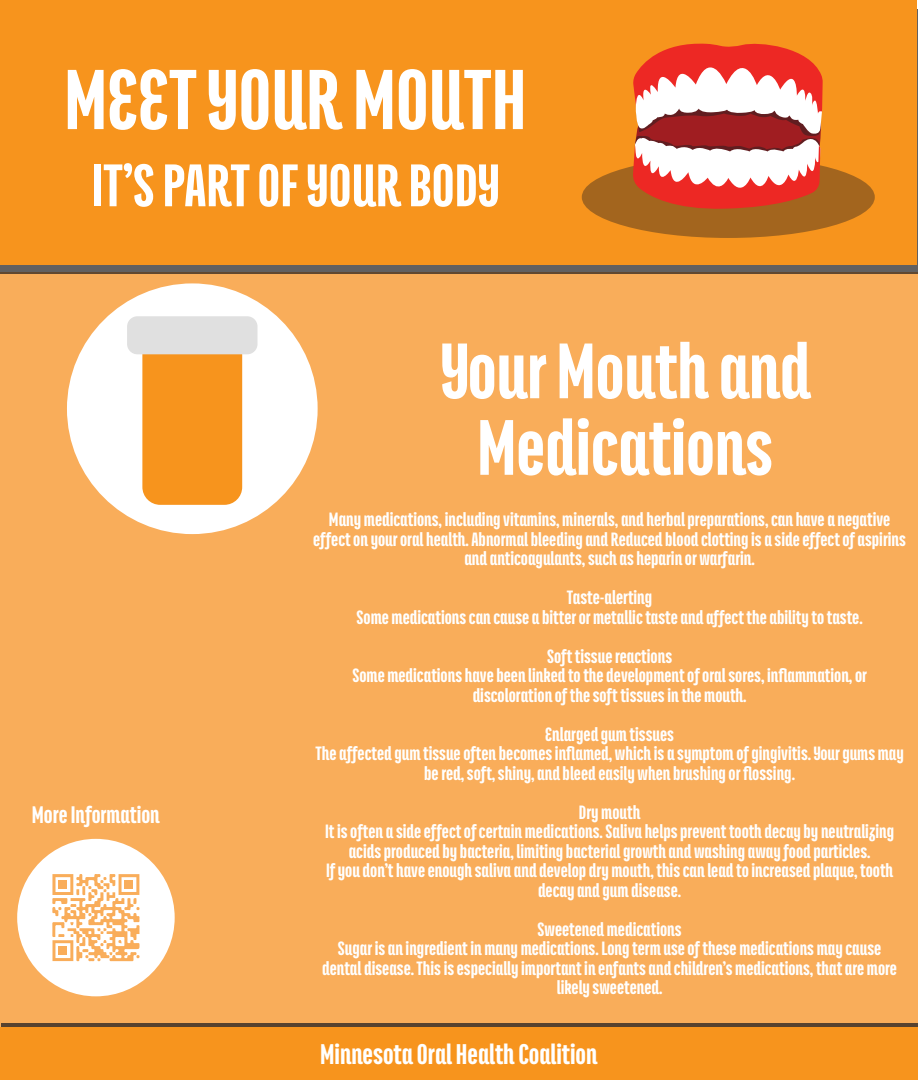
<style>
.page{position:relative;width:918px;height:1080px;background:#fff}
.page>*{position:absolute;margin:0;border:0;box-sizing:border-box;transform-origin:0 0}
.t1{font:900 92.55px "Titular Alt";color:#fff}
.t2{font:900 85.5px/76.5px "Titular Alt";color:#fff;text-align:center}
.t3{font:900 65.4px "Titular Alt";color:#fff}
.t4{font:900 31.05px "Titular Alt";color:#fff}
.t5{font:900 26.1px "Titular Alt";color:#fff}
.t6{font:900 21px/19.5px "Titular Alt";color:#fff;text-align:center}
</style>
<div class="page">
<div style="left:0;top:272px;width:918px;height:760px;background:#f9ad5a"></div>
<div style="left:17px;top:839px;width:158px;height:157px;background:#fff;border-radius:50%"></div>
<svg style="left:52px;top:874px;width:88px;height:87px"></svg>
<div style="left:125px;top:880px;width:8px;height:9px;background:#f9ad5a"></div>
<div style="left:58px;top:880px;width:9px;height:9px;background:#f9ad5a"></div>
<div style="left:58px;top:946px;width:9px;height:9px;background:#f9ad5a"></div>
<div style="left:67px;top:283px;width:251px;height:251px;background:#fff;border-radius:50%"></div>
<div style="left:0;top:9px;width:918px;height:265px;background:linear-gradient(to right,#626060,#626060)"></div>
<div style="left:0;top:0;width:917px;height:265px;background:#f7941d"></div>
<div style="left:582px;top:156px;width:293px;height:82px;background:#a3651e;border-radius:50%"></div>
<svg style="left:633px;top:43px;width:190px;height:166px;background:#e18177"></svg>
<div style="left:1px;top:1023px;width:917px;height:57px;background:#58422e"></div>
<div style="left:0;top:1027px;width:918px;height:53px;background:#f7941d"></div>
<div style="left:142px;top:354px;width:100px;height:151px;background:#f7941d"></div>
<div style="left:127px;top:316px;width:131px;height:38px;background:#e0e0e0;border-radius:10px"></div>
<h1 class="t1" style="left:64px;top:52px;width:464px">MEET YOUR MOUTH</h1>
<h3 class="t3" style="left:91px;top:152px;width:410px">IT’S PART OF YOUR BODY</h3>
<p class="t5" style="left:32px;top:801px;width:129px">More Information</p>
<h2 class="t2" style="left:440px;top:332px;width:372px">Your Mouth and<br>Medications</h2>
<p class="t6" style="left:313px;top:509px;width:594px">Many medications, including vitamins, minerals, and herbal preparations, can have a negative effect on your oral health. Abnormal bleeding and Reduced blood clotting is a side effect of aspirins and anticoagulants, such as heparin or warfarin.</p>
<p class="t6" style="left:357px;top:587px;width:508px">Taste-alerting<br>Some medications can cause a bitter or metallic taste and affect the ability to taste.</p>
<p class="t6" style="left:352px;top:646px;width:516px">Soft tissue reactions<br>Some medications have been linked to the development of oral sores, inflammation, or discoloration of the soft tissues in the mouth.</p>
<p class="t6" style="left:315px;top:724px;width:590px">Enlarged gum tissues<br>The affected gum tissue often becomes inflamed, which is a symptom of gingivitis. Your gums may be red, soft, shiny, and bleed easily when brushing or flossing.</p>
<p class="t6" style="left:325px;top:802px;width:570px">Dry mouth<br>It is often a side effect of certain medications. Saliva helps prevent tooth decay by neutralizing acids produced by bacteria, limiting bacterial growth and washing away food particles.<br>If you don’t have enough saliva and develop dry mouth, this can lead to increased plaque, tooth decay and gum disease.</p>
<p class="t6" style="left:322px;top:919px;width:576px">Sweetened medications<br>Sugar is an ingredient in many medications. Long term use of these medications may cause dental disease. This is especially important in enfants and children’s medications, that are more likely sweetened.</p>
<h3 class="t4" style="left:320px;top:1038px;width:279px">Minnesota Oral Health Coalition</h3>
</div>
